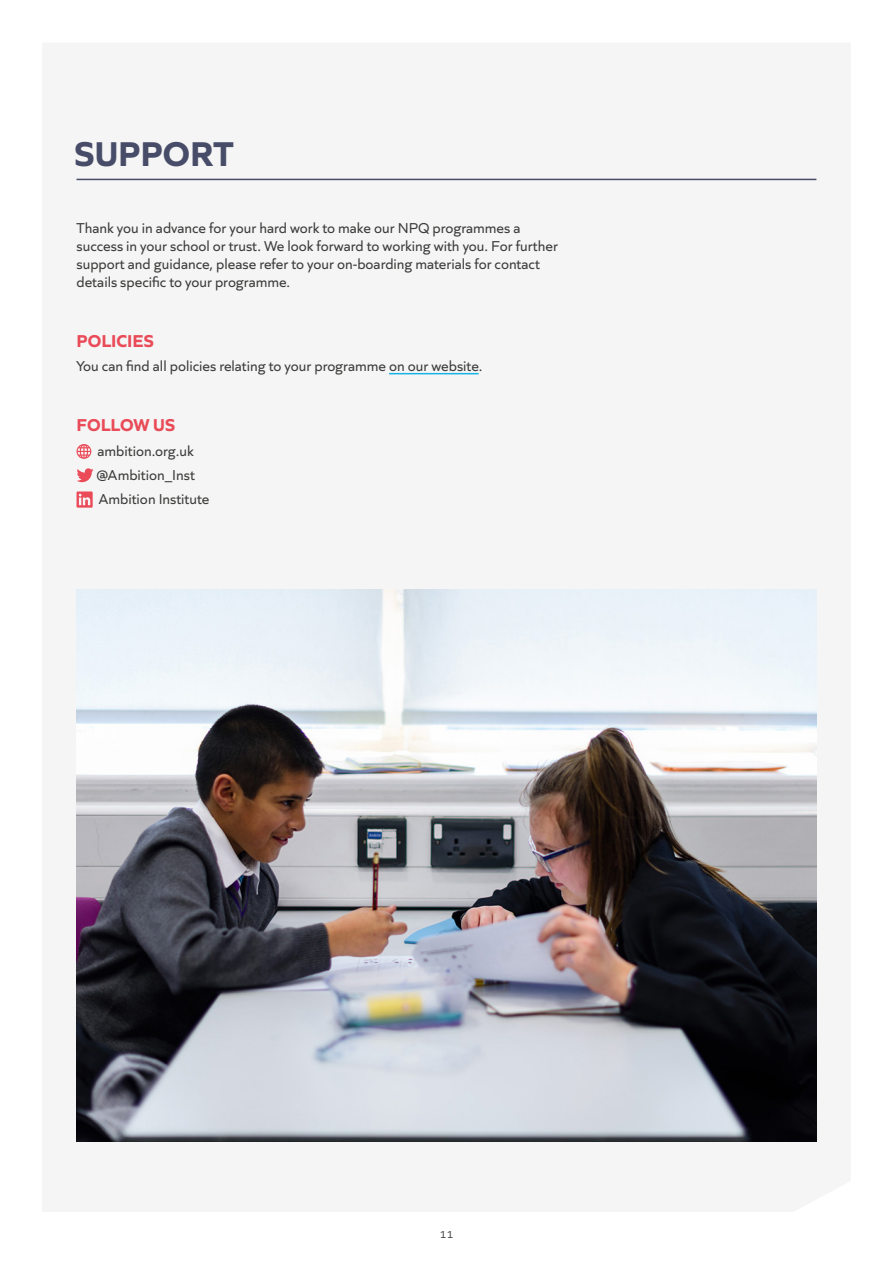
<style>
.page{position:relative;width:893px;height:1263px;background:#fff}
.page>*{position:absolute;margin:0;border:0;box-sizing:border-box;transform-origin:0 0}
.Section_heading{font:700 36px "Quiet Sans";color:#474c68}
.Sub-heading{font:700 18px "Quiet Sans";color:#e94b58}
.Copy{font:15px/18px "Quiet Sans";color:#3c3c3b}
.t1{font:10.5px "Quiet Sans";color:#3c3c3b}
</style>
<div class="page">
<hr style="left:77px;top:179px;width:739px;height:1px;background:#474c68">
<hr style="left:389px;top:373px;width:90px;height:1px;background:#14b4e9">
<svg style="left:77px;top:444px;width:14px;height:15px"></svg>
<svg style="left:77px;top:468px;width:17px;height:14px"></svg>
<svg style="left:77px;top:491px;width:16px;height:17px"></svg>
<img style="left:77px;top:589px;width:739px;height:553px">
<p class="Section_heading" style="left:74px;top:126px;width:161px">SUPPORT</p>
<p class="Copy" style="left:77px;top:218px;width:483px">Thank you in advance for your hard work to make our NPQ programmes a success in your school or trust. We look forward to working with you. For further support and guidance, please refer to your on-boarding materials for contact details specific to your programme.</p>
<p class="Sub-heading" style="left:77px;top:327px;width:79px">POLICIES</p>
<p class="Copy" style="left:77px;top:356px;width:407px">You can find all policies relating to your programme on our website.</p>
<p class="Sub-heading" style="left:77px;top:411px;width:100px">FOLLOW US</p>
<p class="Copy" style="left:98px;top:441px;width:98px">ambition.org.uk</p>
<p class="Copy" style="left:97px;top:465px;width:100px">@Ambition_Inst</p>
<p class="Copy" style="left:99px;top:489px;width:112px">Ambition Institute</p>
<p class="t1" style="left:440px;top:1226px;width:15px">11</p>
</div>
